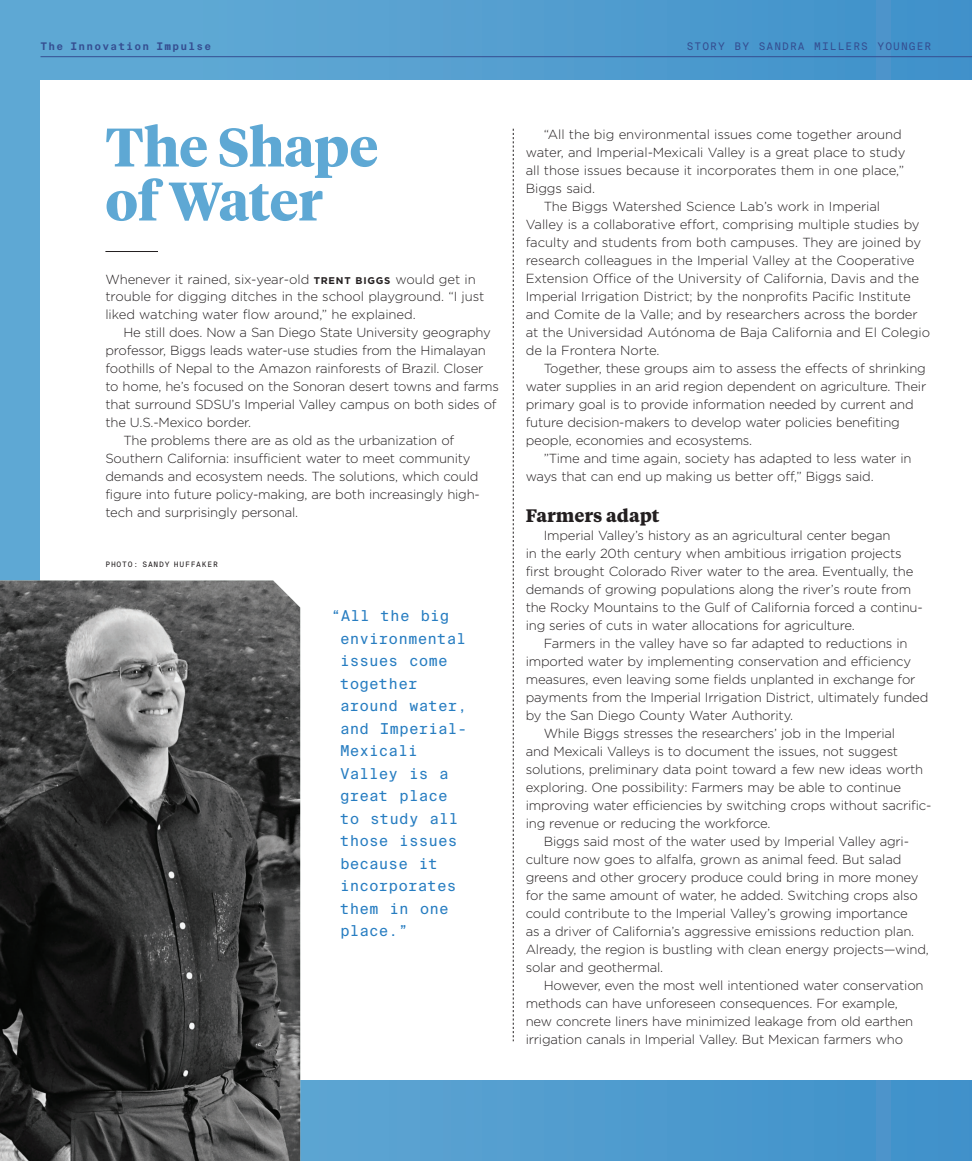
<style>
.page{position:relative;width:972px;height:1161px;background:#fff}
.page>*{position:absolute;margin:0;border:0;box-sizing:border-box;transform-origin:0 0}
.t1{font:700 54px/54px "Tiempos Headline";color:#5ea8d4}
.t2{font:700 18px "Tiempos Text";color:#231f20}
.t3{font:15px/22.5px "Suisse Intl Mono";color:#277dc1}
.t4{font:300 13.2px/18px "Gotham";letter-spacing:-.015em;color:#231f20}
.t5{font:10.5px "Suisse Intl Mono";letter-spacing:.1em;color:#354e91}
.t6{font:700 10.5px "Suisse Intl Mono";letter-spacing:.12em;color:#354e91}
.t7{font:7.5px "Suisse Intl Mono";letter-spacing:.1em;color:#231f20}
.s1{font-weight:700;font-size:9.75px}
</style>
<div class="page">
<div style="left:0;top:0;width:972px;height:1161px;background:linear-gradient(to right,#64acd6,#4292ca)"></div>
<div style="left:40px;top:80px;width:932px;height:1000px;background:#fff"></div>
<hr style="left:40px;top:56px;width:932px;height:1px;background:#354e91">
<img style="left:0;top:580px;width:300px;height:581px">
<hr style="left:105px;top:251px;width:53px;height:1px;background:#231f20">
<svg style="left:513px;top:129px;width:1px;height:912px"></svg>
<p class="t6" style="left:40px;top:40px;width:172px">The Innovation Impulse</p>
<p class="t5" style="left:687px;top:40px;width:246px">STORY BY SANDRA MILLERS YOUNGER</p>
<h1 class="t1" style="left:105px;top:118px;width:274px">The Shape of Water</h1>
<p class="t4" style="left:105px;top:269px;width:380px">Whenever it rained, six-year-old <span class="s1">TRENT BIGGS</span> would get in trouble for digging ditches in the school playground. “I just liked watching water flow around,” he explained.</p>
<p class="t4" style="left:123px;top:323px;width:369px">He still does. Now a San Diego State University geography</p>
<p class="t4" style="left:105px;top:341px;width:382px">professor, Biggs leads water-use studies from the Himalayan</p>
<p class="t4" style="left:105px;top:359px;width:380px">foothills of Nepal to the Amazon rainforests of Brazil. Closer</p>
<p class="t4" style="left:105px;top:377px;width:395px">to home, he’s focused on the Sonoran desert towns and farms</p>
<p class="t4" style="left:105px;top:395px;width:393px">that surround SDSU’s Imperial Valley campus on both sides of</p>
<p class="t4" style="left:105px;top:413px;width:147px">the U.S.-Mexico border.</p>
<p class="t4" style="left:123px;top:431px;width:332px">The problems there are as old as the urbanization of</p>
<p class="t4" style="left:105px;top:449px;width:367px">Southern California: insufficient water to meet community</p>
<p class="t4" style="left:105px;top:467px;width:375px">demands and ecosystem needs. The solutions, which could</p>
<p class="t4" style="left:105px;top:485px;width:376px">figure into future policy-making, are both increasingly high-</p>
<p class="t4" style="left:105px;top:503px;width:194px">tech and surprisingly personal.</p>
<p class="t7" style="left:105px;top:560px;width:114px">PHOTO: SANDY HUFFAKER</p>
<p class="t3" style="left:340px;top:604px;width:128px;text-indent:-9px">“All the big environmental issues come together around water, and Imperial-<br>Mexicali<br>Valley is a great place to study all those issues because it incorporates them in one place.”</p>
<p class="t4" style="left:544px;top:125px;width:360px">“All the big environmental issues come together around</p>
<p class="t4" style="left:526px;top:143px;width:381px">water, and Imperial-Mexicali Valley is a great place to study</p>
<p class="t4" style="left:526px;top:161px;width:380px">all those issues because it incorporates them in one place,”</p>
<p class="t4" style="left:526px;top:179px;width:71px">Biggs said.</p>
<p class="t4" style="left:544px;top:197px;width:338px">The Biggs Watershed Science Lab’s work in Imperial</p>
<p class="t4" style="left:526px;top:215px;width:395px">Valley is a collaborative effort, comprising multiple studies by</p>
<p class="t4" style="left:526px;top:233px;width:397px">faculty and students from both campuses. They are joined by</p>
<p class="t4" style="left:526px;top:251px;width:390px">research colleagues in the Imperial Valley at the Cooperative</p>
<p class="t4" style="left:526px;top:269px;width:395px">Extension Office of the University of California, Davis and the</p>
<p class="t4" style="left:526px;top:287px;width:387px">Imperial Irrigation District; by the nonprofits Pacific Institute</p>
<p class="t4" style="left:526px;top:305px;width:394px">and Comite de la Valle; and by researchers across the border</p>
<p class="t4" style="left:526px;top:323px;width:406px">at the Universidad Autónoma de Baja California and El Colegio</p>
<p class="t4" style="left:526px;top:341px;width:135px">de la Frontera Norte.</p>
<p class="t4" style="left:544px;top:359px;width:384px">Together, these groups aim to assess the effects of shrinking</p>
<p class="t4" style="left:526px;top:377px;width:402px">water supplies in an arid region dependent on agriculture. Their</p>
<p class="t4" style="left:526px;top:395px;width:390px">primary goal is to provide information needed by current and</p>
<p class="t4" style="left:526px;top:413px;width:376px">future decision-makers to develop water policies benefiting</p>
<p class="t4" style="left:526px;top:431px;width:228px">people, economies and ecosystems.</p>
<p class="t4" style="left:544px;top:449px;width:369px">”Time and time again, society has adapted to less water in</p>
<p class="t4" style="left:526px;top:467px;width:350px">ways that can end up making us better off,” Biggs said.</p>
<h2 class="t2" style="left:526px;top:503px;width:135px">Farmers adapt</h2>
<p class="t4" style="left:526px;top:526px;width:399px;text-indent:18px">Imperial Valley’s history as an agricultural center began<br>in the early 20th century when ambitious irrigation projects first brought Colorado River water to the area. Eventually, the demands of growing populations along the river’s route from the Rocky Mountains to the Gulf of California forced a continu&shy;ing series of cuts in water allocations for agriculture.</p>
<p class="t4" style="left:544px;top:634px;width:365px">Farmers in the valley have so far adapted to reductions in</p>
<p class="t4" style="left:526px;top:652px;width:387px">imported water by implementing conservation and efficiency</p>
<p class="t4" style="left:526px;top:670px;width:391px">measures, even leaving some fields unplanted in exchange for</p>
<p class="t4" style="left:526px;top:688px;width:404px">payments from the Imperial Irrigation District, ultimately funded</p>
<p class="t4" style="left:526px;top:706px;width:269px">by the San Diego County Water Authority.</p>
<p class="t4" style="left:544px;top:724px;width:353px">While Biggs stresses the researchers’ job in the Imperial</p>
<p class="t4" style="left:526px;top:742px;width:374px">and Mexicali Valleys is to document the issues, not suggest</p>
<p class="t4" style="left:526px;top:760px;width:399px">solutions, preliminary data point toward a few new ideas worth</p>
<p class="t4" style="left:526px;top:778px;width:377px">exploring. One possibility: Farmers may be able to continue</p>
<p class="t4" style="left:526px;top:796px;width:407px">improving water efficiencies by switching crops without sacrific-</p>
<p class="t4" style="left:526px;top:814px;width:246px">ing revenue or reducing the workforce.</p>
<p class="t4" style="left:544px;top:832px;width:367px">Biggs said most of the water used by Imperial Valley agri-</p>
<p class="t4" style="left:526px;top:850px;width:377px">culture now goes to alfalfa, grown as animal feed. But salad</p>
<p class="t4" style="left:526px;top:868px;width:394px">greens and other grocery produce could bring in more money</p>
<p class="t4" style="left:526px;top:886px;width:394px">for the same amount of water, he added. Switching crops also</p>
<p class="t4" style="left:526px;top:904px;width:384px">could contribute to the Imperial Valley’s growing importance</p>
<p class="t4" style="left:526px;top:922px;width:390px">as a driver of California’s aggressive emissions reduction plan.</p>
<p class="t4" style="left:526px;top:940px;width:405px">Already, the region is bustling with clean energy projects—wind,</p>
<p class="t4" style="left:526px;top:958px;width:139px">solar and geothermal.</p>
<p class="t4" style="left:544px;top:976px;width:381px">However, even the most well intentioned water conservation</p>
<p class="t4" style="left:526px;top:994px;width:374px">methods can have unforeseen consequences. For example,</p>
<p class="t4" style="left:526px;top:1012px;width:389px">new concrete liners have minimized leakage from old earthen</p>
<p class="t4" style="left:526px;top:1030px;width:379px">irrigation canals in Imperial Valley. But Mexican farmers who</p>
</div>
